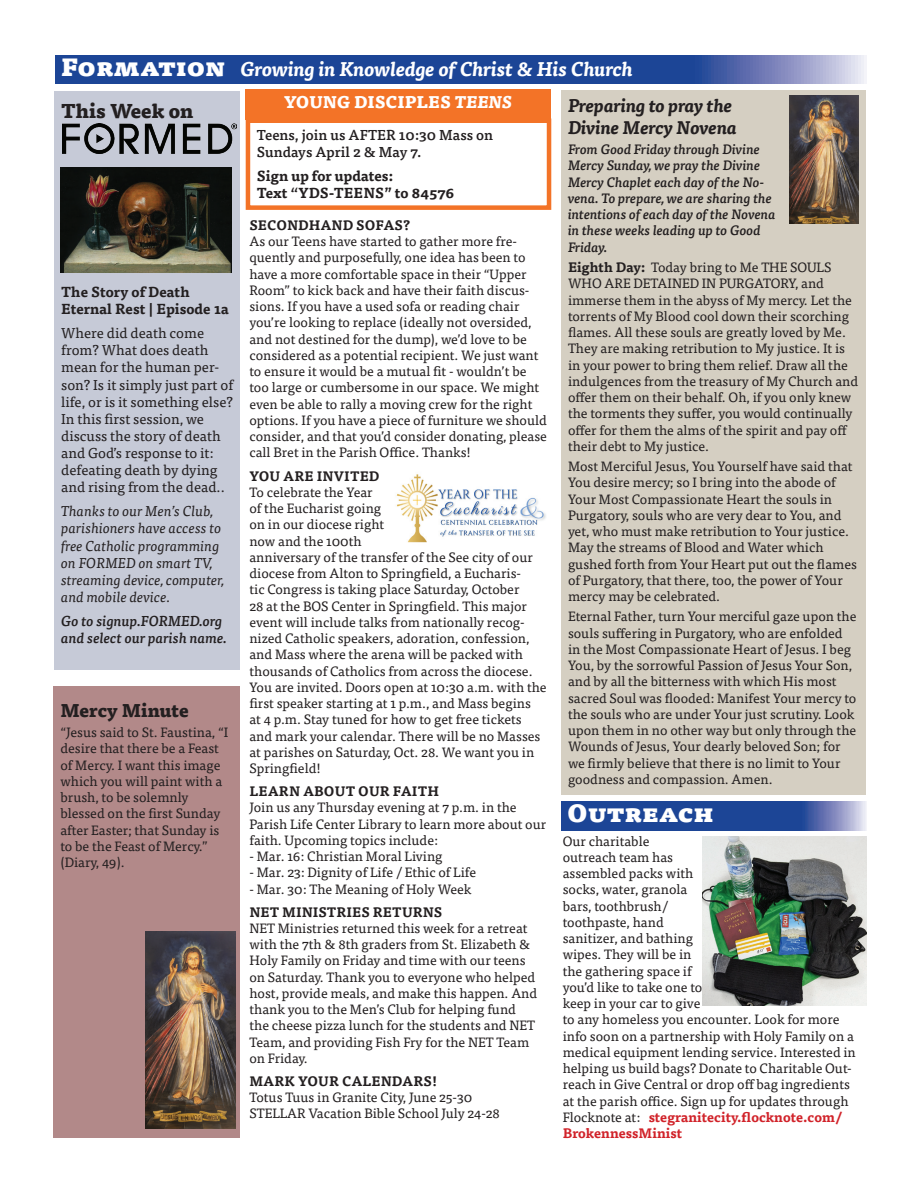
<style>
.page{position:relative;width:918px;height:1188px;background:#fff}
.page>*{position:absolute;margin:0;border:0;box-sizing:border-box;transform-origin:0 0}
.t1{font:900 24px "Tisa Pro";color:#fff}
.t2{font:italic 700 19.5px "Tisa Pro";color:#fff}
.t3{font:800 19.5px "Tisa Pro";color:#231f20}
.t4{font:italic 700 18px/21.6px "Tisa Pro";color:#231f20}
.t5{font:800 18px "Tisa Pro";color:#231f20}
.t6{font:800 16.5px "Tisa Pro";color:#fff}
.t7{font:14.25px/17.1px "Tisa Pro";color:#231f20}
.t8{font:italic 14.25px/17.1px "Tisa Pro";color:#231f20}
.t9{font:700 14.25px/17.1px "Tisa Pro";color:#231f20}
.t10{font:500 14.25px/17.1px "Tisa Pro";color:#231f20}
.t11{font:italic 500 14.25px/17.1px "Tisa Pro";color:#231f20}
.t12{font:13.5px/16.2px "Tisa Pro";color:#231f20}
.t13{font:italic 500 13.5px/16.2px "Tisa Pro";color:#231f20}
.s1{font-weight:900;font-style:normal;font-size:24px}
.s2{font-weight:700}
.s3{font-style:italic}
.s4{font-weight:700;color:#d1232a}
</style>
<div class="page">
<div style="left:54px;top:91px;width:186px;height:579px;background:#c6cad7"></div>
<img style="left:63px;top:123px;width:174px;height:30px">
<div style="left:54px;top:686px;width:186px;height:451px;background:#b28989"></div>
<img style="left:145px;top:932px;width:90px;height:196px">
<svg style="left:55px;top:55px;width:811px;height:29px;background:#32549f"></svg>
<div style="left:561px;top:90px;width:305px;height:705px;background:#d5cfc2"></div>
<img style="left:789px;top:96px;width:69px;height:127px">
<div style="left:246px;top:118px;width:305px;height:92px;border:5px solid #f37327"></div>
<div style="left:246px;top:90px;width:305px;height:30px;background:#f37327"></div>
<img style="left:396px;top:474px;width:150px;height:69px">
<svg style="left:561px;top:802px;width:305px;height:28px;background:#31549f"></svg>
<img style="left:60px;top:168px;width:171px;height:104px">
<img style="left:703px;top:836px;width:163px;height:169px">
<p class="t2" style="left:61px;top:53px;width:573px"><span class="s1">Formation</span> Growing in Knowledge of Christ &amp; His Church</p>
<p class="t4" style="left:568px;top:94px;width:171px">Preparing to pray the<br>Divine Mercy Novena</p>
<p class="t13" style="left:568px;top:141px;width:209px">From Good Friday through Divine<br>Mercy Sunday, we pray the Divine<br>Mercy Chaplet each day of the No&shy;vena. To prepare, we are sharing the intentions of each day of the Novena in these weeks leading up to Good<br>Friday.</p>
<p class="t12" style="left:568px;top:258px;width:292px"><span class="s2">Eighth Day:</span> Today bring to Me THE SOULS WHO ARE DETAINED IN PURGATORY, and immerse them in the abyss of My mercy. Let the torrents of My Blood cool down their scorching flames. All these souls are greatly loved by Me.<br>They are making retribution to My justice. It is in your power to bring them relief. Draw all the indulgences from the treasury of My Church and offer them on their behalf. Oh, if you only knew the torments they suffer, you would continually offer for them the alms of the spirit and pay off their debt to My justice.</p>
<p class="t12" style="left:568px;top:457px;width:290px">Most Merciful Jesus, You Yourself have said that You desire mercy; so I bring into the abode of Your Most Compassionate Heart the souls in Purgatory, souls who are very dear to You, and yet, who must make retribution to Your justice.<br>May the streams of Blood and Water which gushed forth from Your Heart put out the flames of Purgatory, that there, too, the power of Your mercy may be celebrated.</p>
<p class="t12" style="left:568px;top:608px;width:290px">Eternal Father, turn Your merciful gaze upon the souls suffering in Purgatory, who are enfolded in the Most Compassionate Heart of Jesus. I beg You, by the sorrowful Passion of Jesus Your Son, and by all the bitterness with which His most sacred Soul was flooded: Manifest Your mercy to the souls who are under Your just scrutiny. Look upon them in no other way but only through the Wounds of Jesus, Your dearly beloved Son; for we firmly believe that there is no limit to Your goodness and compassion. Amen.</p>
<p class="t6" style="left:284px;top:89px;width:229px">YOUNG DISCIPLES <span class="s3">TEENS</span></p>
<p class="t3" style="left:61px;top:94px;width:134px">This Week on</p>
<p class="t10" style="left:257px;top:126px;width:238px">Teens, join us AFTER 10:30 Mass on<br>Sundays April 2 &amp; May 7.</p>
<p class="t9" style="left:257px;top:167px;width:199px">Sign up for updates:<br>Text “YDS-TEENS” to 84576</p>
<p class="t12" style="left:249px;top:216px;width:299px"><span class="s2">SECONDHAND SOFAS?<br></span>As our Teens have started to gather more fre&shy;quently and purposefully, one idea has been to have a more comfortable space in their “Upper Room” to kick back and have their faith discus&shy;sions. If you have a used sofa or reading chair you’re looking to replace (ideally not oversided, and not destined for the dump), we’d love to be considered as a potential recipient. We just want to ensure it would be a mutual fit - wouldn’t be too large or cumbersome in our space. We might even be able to rally a moving crew for the right options. If you have a piece of furniture we should consider, and that you’d consider donating, please call Bret in the Parish Office. Thanks!</p>
<p class="t12" style="left:249px;top:467px;width:299px"><span class="s2">YOU ARE INVITED<br></span>To celebrate the Year<br>of the Eucharist going<br>on in our diocese right<br>now and the 100th<br>anniversary of the transfer of the See city of our diocese from Alton to Springfield, a Eucharis-<br>tic Congress is taking place Saturday, October<br>28 at the BOS Center in Springfield. This major event will include talks from nationally recog&shy;nized Catholic speakers, adoration, confession, and Mass where the arena will be packed with thousands of Catholics from across the diocese.<br>You are invited. Doors open at 10:30 a.m. with the first speaker starting at 1 p.m., and Mass begins<br>at 4 p.m. Stay tuned for how to get free tickets and mark your calendar. There will be no Masses at parishes on Saturday, Oct. 28. We want you in Springfield!</p>
<p class="t12" style="left:249px;top:782px;width:298px"><span class="s2">LEARN ABOUT OUR FAITH<br></span>Join us any Thursday evening at 7 p.m. in the Parish Life Center Library to learn more about our faith. Upcoming topics include:</p>
<p class="t12" style="left:249px;top:847px;width:195px">- Mar. 16: Christian Moral Living</p>
<p class="t12" style="left:249px;top:864px;width:228px">- Mar. 23: Dignity of Life / Ethic of Life</p>
<p class="t12" style="left:249px;top:877px;width:224px;line-height:23px">- Mar. 30: The Meaning of Holy Week<br><span class="s2">NET MINISTRIES RETURNS</span></p>
<p class="t12" style="left:249px;top:919px;width:289px">NET Ministries returned this week for a retreat with the 7th &amp; 8th graders from St. Elizabeth &amp; Holy Family on Friday and time with our teens on Saturday. Thank you to everyone who helped host, provide meals, and make this happen. And thank you to the Men’s Club for helping fund the cheese pizza lunch for the students and NET Team, and providing Fish Fry for the NET Team on Friday.</p>
<p class="t12" style="left:249px;top:1072px;width:252px"><span class="s2">MARK YOUR CALENDARS!<br></span>Totus Tuus in Granite City, June 25-30<br>STELLAR Vacation Bible School July 24-28</p>
<p class="t9" style="left:61px;top:283px;width:169px">The Story of Death<br>Eternal Rest | Episode 1a</p>
<p class="t7" style="left:61px;top:324px;width:174px">Where did death come from? What does death mean for the human per&shy;son? Is it simply just part of life, or is it something else?<br>In this first session, we discuss the story of death and God’s response to it: defeating death by dying and rising from the dead..</p>
<p class="t8" style="left:61px;top:502px;width:164px">Thanks to our Men’s Club, parishioners have access to free Catholic programming on FORMED on smart TV, streaming device, computer, and mobile device.</p>
<p class="t11" style="left:61px;top:612px;width:167px">Go to signup.FORMED.org and select our parish name.</p>
<p class="t5" style="left:60px;top:696px;width:130px">Mercy Minute</p>
<p class="t12" style="left:60px;top:723px;width:169px">“Jesus said to St. Faustina, “I desire that there be a Feast of Mercy. I want this image which you will paint with a brush, to be solemnly blessed on the first Sunday after Easter; that Sunday is to be the Feast of Mercy.” (Diary, 49).</p>
<p class="t1" style="left:567px;top:793px;width:148px">Outreach</p>
<p class="t12" style="left:563px;top:832px;width:295px">Our charitable<br>outreach team has<br>assembled packs with<br>socks, water, granola<br>bars, toothbrush/<br>toothpaste, hand<br>sanitizer, and bathing<br>wipes. They will be in<br>the gathering space if<br>you’d like to take one to<br>keep in your car to give<br>to any homeless you encounter. Look for more info soon on a partnership with Holy Family on a medical equipment lending service. Interested in helping us build bags? Donate to Charitable Out&shy;reach in Give Central or drop off bag ingredients at the parish office. Sign up for updates through<br>Flocknote at: <span class="s4">stegranitecity.flocknote.com/<br>BrokennessMinist</span></p>
</div>
